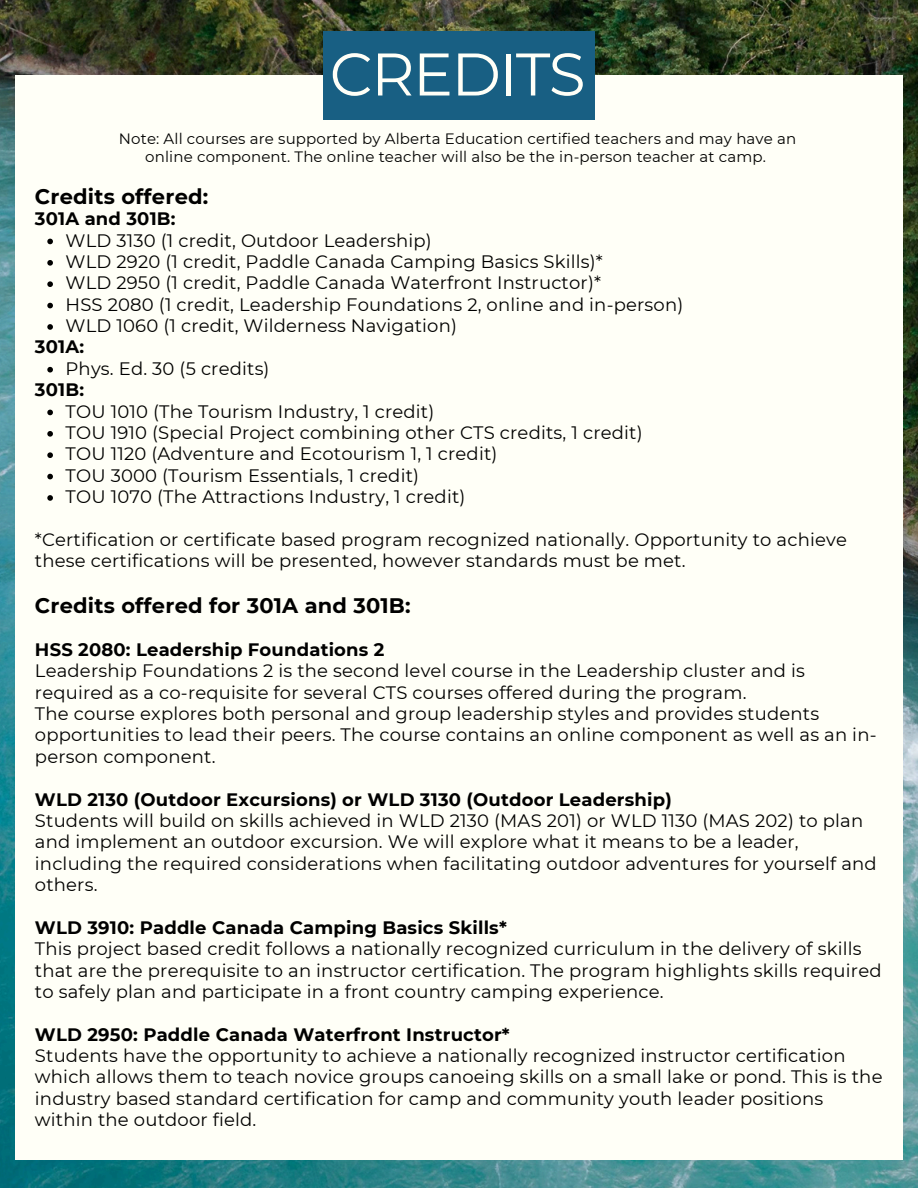
<style>
.page{position:relative;width:918px;height:1188px;background:#fff}
.page>*{position:absolute;margin:0;border:0;box-sizing:border-box;transform-origin:0 0}
.t1{font:60px "Montserrat";letter-spacing:-.025em;color:#fffff7}
.t2{font:700 21px "Montserrat";letter-spacing:.01em;color:#000}
.t3{font:18px/21.3px "Montserrat";letter-spacing:.01em;color:#000}
.t4{font:700 18px "Montserrat";letter-spacing:.01em;color:#000}
.t5{font:15px/18px "Montserrat";letter-spacing:.01em;color:#000;text-align:center}
.s1{font-weight:700}
</style>
<div class="page">
<img style="left:0;top:0;width:918px;height:1188px">
<div style="left:15px;top:76px;width:888px;height:1084px;background:#fffff7"></div>
<div style="left:323px;top:31px;width:272px;height:89px;background:#185f83"></div>
<svg style="left:47px;top:239px;width:6px;height:5px"></svg>
<svg style="left:47px;top:260px;width:6px;height:6px"></svg>
<svg style="left:47px;top:281px;width:6px;height:6px"></svg>
<svg style="left:47px;top:303px;width:6px;height:5px"></svg>
<svg style="left:47px;top:324px;width:6px;height:6px"></svg>
<svg style="left:47px;top:367px;width:6px;height:6px"></svg>
<svg style="left:47px;top:410px;width:6px;height:5px"></svg>
<svg style="left:47px;top:431px;width:6px;height:6px"></svg>
<svg style="left:47px;top:452px;width:6px;height:6px"></svg>
<svg style="left:47px;top:474px;width:6px;height:5px"></svg>
<svg style="left:47px;top:495px;width:6px;height:6px"></svg>
<p class="t1" style="left:330px;top:37px;width:257px">CREDITS</p>
<h1 class="t5" style="left:119px;top:130px;width:679px">Note: All courses are supported by Alberta Education certified teachers and may have an online component. The online teacher will also be the in-person teacher at camp.</h1>
<p class="t2" style="left:35px;top:183px;width:175px">Credits offered:</p>
<p class="t4" style="left:35px;top:208px;width:142px">301A and 301B:</p>
<h2 class="t3" style="left:66px;top:229px;width:368px">WLD 3130 (1 credit, Outdoor Leadership)</h2>
<p class="t3" style="left:66px;top:251px;width:539px">WLD 2920 (1 credit, Paddle Canada Camping Basics Skills)*</p>
<p class="t3" style="left:66px;top:272px;width:537px">WLD 2950 (1 credit, Paddle Canada Waterfront Instructor)*</p>
<p class="t3" style="left:66px;top:294px;width:619px">HSS 2080 (1 credit, Leadership Foundations 2, online and in-person)</p>
<p class="t3" style="left:66px;top:315px;width:393px">WLD 1060 (1 credit, Wilderness Navigation)</p>
<p class="t4" style="left:35px;top:336px;width:51px">301A:</p>
<h3 class="t3" style="left:66px;top:358px;width:206px">Phys. Ed. 30 (5 credits)</h3>
<p class="t4" style="left:35px;top:379px;width:51px">301B:</p>
<h3 class="t3" style="left:66px;top:400px;width:370px">TOU 1010 (The Tourism Industry, 1 credit)</h3>
<p class="t3" style="left:66px;top:422px;width:579px">TOU 1910 (Special Project combining other CTS credits, 1 credit)</p>
<p class="t3" style="left:66px;top:443px;width:433px">TOU 1120 (Adventure and Ecotourism 1, 1 credit)</p>
<p class="t3" style="left:66px;top:465px;width:355px">TOU 3000 (Tourism Essentials, 1 credit)</p>
<p class="t3" style="left:66px;top:486px;width:401px">TOU 1070 (The Attractions Industry, 1 credit)</p>
<p class="t3" style="left:35px;top:529px;width:814px">*Certification or certificate based program recognized nationally. Opportunity to achieve these certifications will be presented, however standards must be met.</p>
<h4 class="t2" style="left:35px;top:593px;width:377px">Credits offered for 301A and 301B:</h4>
<h2 class="t3" style="left:35px;top:639px;width:843px"><span class="s1">HSS 2080: Leadership Foundations 2<br></span>Leadership Foundations 2 is the second level course in the Leadership cluster and is required as a co-requisite for several CTS courses offered during the program.<br>The course explores both personal and group leadership styles and provides students opportunities to lead their peers. The course contains an online component as well as an in&shy;person component.</h2>
<h4 class="t3" style="left:35px;top:788px;width:843px"><span class="s1">WLD 2130 (Outdoor Excursions) or WLD 3130 (Outdoor Leadership)<br></span>Students will build on skills achieved in WLD 2130 (MAS 201) or WLD 1130 (MAS 202) to plan and implement an outdoor excursion. We will explore what it means to be a leader, including the required considerations when facilitating outdoor adventures for yourself and others.</h4>
<h4 class="t3" style="left:35px;top:917px;width:848px"><span class="s1">WLD 3910: Paddle Canada Camping Basics Skills*<br></span>This project based credit follows a nationally recognized curriculum in the delivery of skills that are the prerequisite to an instructor certification. The program highlights skills required to safely plan and participate in a front country camping experience.</h4>
<h4 class="t3" style="left:35px;top:1024px;width:849px"><span class="s1">WLD 2950: Paddle Canada Waterfront Instructor*<br></span>Students have the opportunity to achieve a nationally recognized instructor certification which allows them to teach novice groups canoeing skills on a small lake or pond. This is the industry based standard certification for camp and community youth leader positions within the outdoor field.</h4>
</div>
